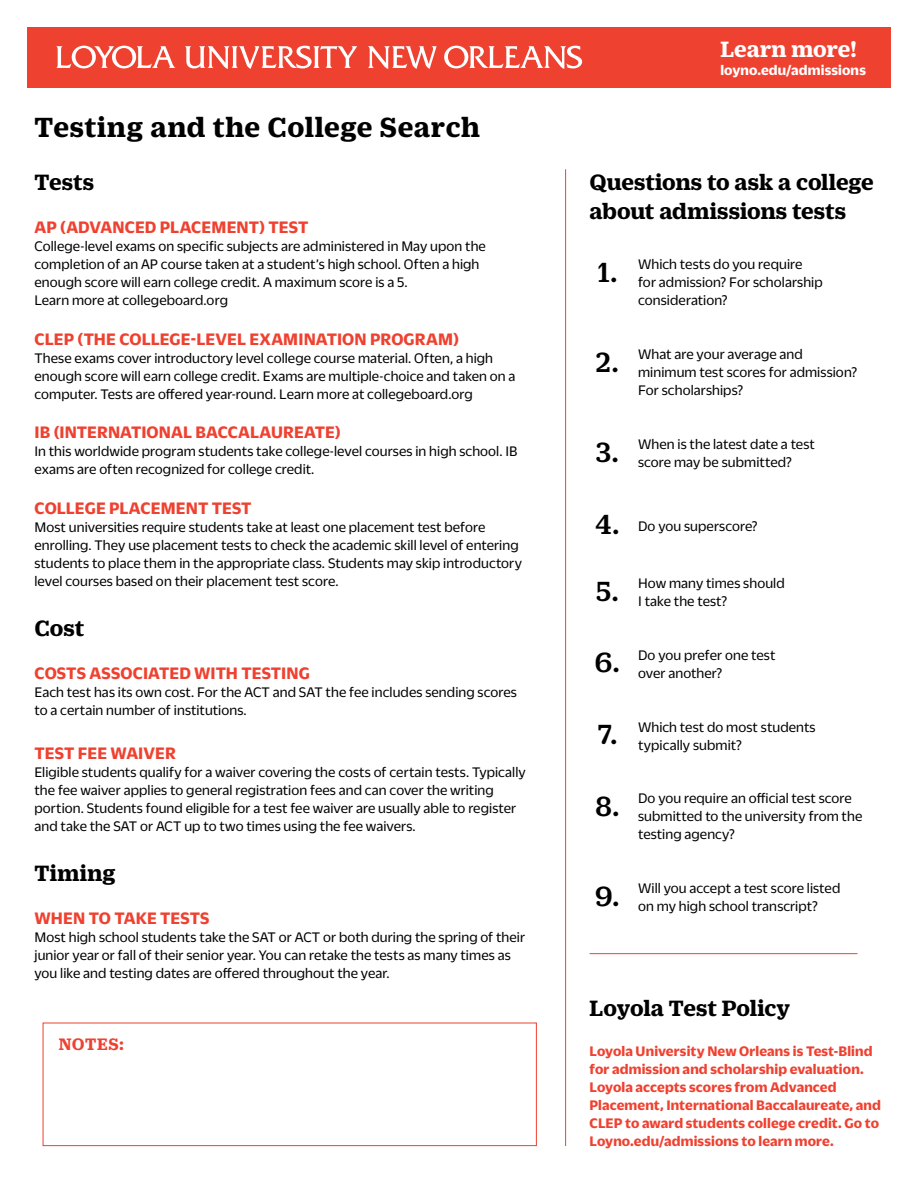
<style>
.page{position:relative;width:918px;height:1188px;background:#fff}
.page>*{position:absolute;margin:0;border:0;box-sizing:border-box;transform-origin:0 0}
.t1{font:700 30px "Duplicate Ionic";letter-spacing:.015em;color:#000}
.t2{font:700 24px/28.8px "Duplicate Ionic";letter-spacing:-.005em;color:#000}
.t3{font:700 24px "Duplicate Ionic";letter-spacing:-.005em;color:#fff}
.t4{font:700 18px "Duplicate Sans";letter-spacing:.005em;color:#ef4130}
.t5{font:700 18px "Duplicate Ionic";letter-spacing:.03em;color:#ef4130}
.t6{font:15px/18px "Duplicate Sans";letter-spacing:.005em;color:#000}
.t7{font:700 15px/18px "Duplicate Sans";letter-spacing:.01em;color:#ef4130}
.t8{font:700 15px "Duplicate Sans";letter-spacing:.01em;color:#fff}
.s1{font-family:"Duplicate Ionic";font-weight:500;font-size:30px}
</style>
<div class="page">
<div style="left:27px;top:27px;width:864px;height:61px;background:#ef4130"></div>
<svg style="left:56px;top:45px;width:119px;height:23px"></svg>
<svg style="left:185px;top:46px;width:172px;height:23px"></svg>
<svg style="left:368px;top:46px;width:69px;height:23px"></svg>
<svg style="left:444px;top:45px;width:138px;height:24px"></svg>
<hr style="left:565px;top:169px;width:1px;height:977px;background:#ef4130">
<hr style="left:590px;top:953px;width:267px;height:1px;background:#ef4130">
<div style="left:43px;top:1023px;width:494px;height:123px;border:1px solid #ef4130"></div>
<h1 class="t1" style="left:34px;top:106px;width:447px">Testing and the College Search</h1>
<h2 class="t2" style="left:34px;top:165px;width:61px">Tests</h2>
<p class="t4" style="left:35px;top:215px;width:275px">AP (ADVANCED PLACEMENT) TEST</p>
<p class="t6" style="left:34px;top:236px;width:453px">College-level exams on specific subjects are administered in May upon the completion of an AP course taken at a student’s high school. Often a high enough score will earn college credit. A maximum score is a 5.<br>Learn more at collegeboard.org</p>
<p class="t4" style="left:35px;top:326px;width:426px">CLEP (THE COLLEGE-LEVEL EXAMINATION PROGRAM)</p>
<p class="t6" style="left:34px;top:348px;width:483px">These exams cover introductory level college course material. Often, a high enough score will earn college credit. Exams are multiple-choice and taken on a computer. Tests are offered year-round. Learn more at collegeboard.org</p>
<p class="t4" style="left:35px;top:420px;width:308px">IB (INTERNATIONAL BACCALAUREATE)</p>
<p class="t6" style="left:34px;top:441px;width:485px">In this worldwide program students take college-level courses in high school. IB exams are often recognized for college credit.</p>
<p class="t4" style="left:35px;top:496px;width:219px">COLLEGE PLACEMENT TEST</p>
<p class="t6" style="left:34px;top:517px;width:489px">Most universities require students take at least one placement test before enrolling. They use placement tests to check the academic skill level of entering students to place them in the appropriate class. Students may skip introductory level courses based on their placement test score.</p>
<h2 class="t2" style="left:34px;top:612px;width:51px">Cost</h2>
<p class="t4" style="left:35px;top:661px;width:277px">COSTS ASSOCIATED WITH TESTING</p>
<p class="t6" style="left:34px;top:683px;width:484px">Each test has its own cost. For the ACT and SAT the fee includes sending scores to a certain number of institutions.</p>
<p class="t4" style="left:35px;top:740px;width:143px">TEST FEE WAIVER</p>
<p class="t6" style="left:34px;top:762px;width:493px">Eligible students qualify for a waiver covering the costs of certain tests. Typically the fee waiver applies to general registration fees and can cover the writing portion. Students found eligible for a test fee waiver are usually able to register and take the SAT or ACT up to two times using the fee waivers.</p>
<h2 class="t2" style="left:34px;top:857px;width:83px">Timing</h2>
<p class="t4" style="left:35px;top:906px;width:177px">WHEN TO TAKE TESTS</p>
<p class="t6" style="left:34px;top:927px;width:492px">Most high school students take the SAT or ACT or both during the spring of their junior year or fall of their senior year. You can retake the tests as many times as you like and testing dates are offered throughout the year.</p>
<p class="t5" style="left:59px;top:1032px;width:67px">NOTES:</p>
<h2 class="t3" style="left:720px;top:32px;width:138px">Learn more!</h2>
<p class="t8" style="left:720px;top:60px;width:147px">loyno.edu/admissions</p>
<h2 class="t2" style="left:590px;top:165px;width:286px">Questions to ask a college about admissions tests</h2>
<p class="t6" style="left:638px;top:254px;width:186px;text-indent:-41px"><span class="s1">1.</span> Which tests do you require for admission? For scholarship consideration?</p>
<p class="t6" style="left:638px;top:344px;width:221px;text-indent:-42px"><span class="s1">2.</span> What are your average and minimum test scores for admission?<br>For scholarships?</p>
<p class="t6" style="left:638px;top:434px;width:178px;text-indent:-42px"><span class="s1">3.</span> When is the latest date a test score may be submitted?</p>
<p class="t6" style="left:595px;top:517px;width:164px"><span class="s1">4.</span> Do you superscore?</p>
<p class="t6" style="left:638px;top:573px;width:148px;text-indent:-42px"><span class="s1">5.</span> How many times should<br>I take the test?</p>
<p class="t6" style="left:638px;top:645px;width:139px;text-indent:-43px"><span class="s1">6.</span> Do you prefer one test over another?</p>
<p class="t6" style="left:638px;top:717px;width:179px;text-indent:-41px"><span class="s1">7.</span> Which test do most students typically submit?</p>
<p class="t6" style="left:638px;top:789px;width:226px;text-indent:-43px"><span class="s1">8.</span> Do you require an official test score submitted to the university from the testing agency?</p>
<p class="t6" style="left:638px;top:879px;width:204px;text-indent:-43px"><span class="s1">9.</span> Will you accept a test score listed on my high school transcript?</p>
<h2 class="t2" style="left:590px;top:992px;width:202px">Loyola Test Policy</h2>
<p class="t7" style="left:590px;top:1041px;width:293px">Loyola University New Orleans is Test-Blind for admission and scholarship evaluation.<br>Loyola accepts scores from Advanced Placement, International Baccalaureate, and CLEP to award students college credit. Go to Loyno.edu/admissions to learn more.</p>
</div>
